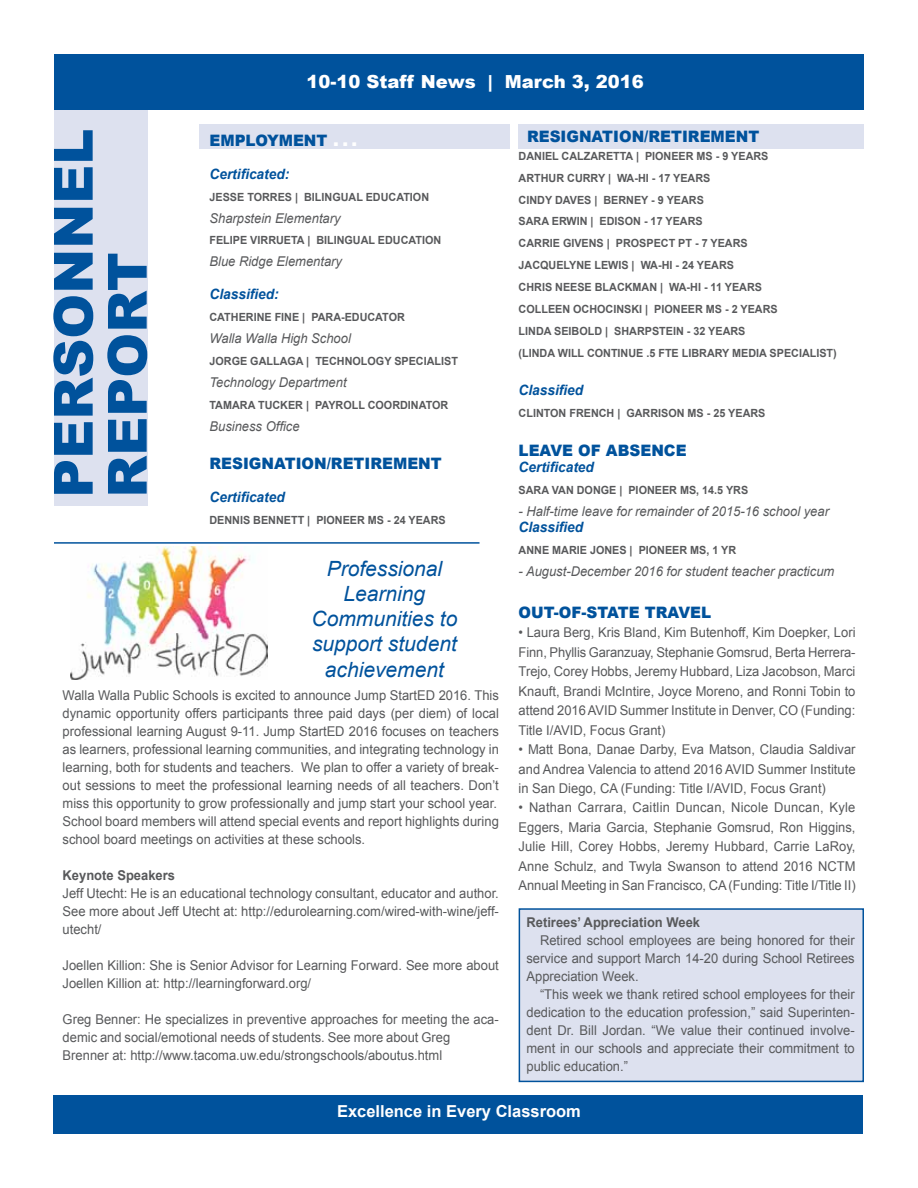
<style>
.page{position:relative;width:918px;height:1188px;background:#fff}
.page>*{position:absolute;margin:0;border:0;box-sizing:border-box;transform-origin:0 0}
.t1{font:900 54px/54px "Arial";color:#00529c}
.t2{font:italic 21px/25.2px "Arial";color:#00529c;text-align:center}
.t3{font:900 18px "Arial";color:#fff}
.t4{font:700 16.5px "Arial";color:#fff}
.t5{font:900 15.75px "Arial";color:#00529c;scale:.96 1}
.t6{font:italic 700 14.25px "Arial";color:#00529c;scale:.96 1}
.t7{font:13.5px/18px "Arial";color:#58595b;text-align:justify;scale:.96 1}
.t8{font:italic 13.5px "Arial";color:#58595b;scale:.96 1}
.t9{font:700 13.5px "Arial";color:#58595b;scale:.96 1}
.t10{font:700 11.25px/21.9px "Arial";color:#58595b;scale:.96 1}
.s1{font-size:18px;color:#fff}
</style>
<div class="page">
<div style="left:54px;top:110px;width:94px;height:396px;background:#dde1ef"></div>
<div style="left:53px;top:1095px;width:810px;height:39px;background:#00529c"></div>
<div style="left:54px;top:54px;width:810px;height:56px;background:#00529c"></div>
<div style="left:200px;top:124px;width:310px;height:24px;background:#dde1ef"></div>
<div style="left:519px;top:908px;width:345px;height:174px;background:#dde1ef;border:2px solid #00529c"></div>
<hr style="left:54px;top:542px;width:426px;height:2px;background:#00529c">
<div style="left:519px;top:124px;width:345px;height:24px;background:#dde1ef"></div>
<img style="left:70px;top:546px;width:198px;height:133px">
<h3 class="t3" style="left:306px;top:69px;width:339px">10-10 STAFF NEWS | MARCH 3, 2016</h3>
<p class="t5" style="left:527px;top:125px;width:13px">RES</p>
<p class="t5" style="left:561px;top:125px;width:146px">IGNATION/RETIREME</p>
<p class="t5" style="left:736px;top:125px;width:26px">NT</p>
<h1 class="t1" style="left:45px;top:498px;width:370px;rotate:-90deg">PERSONNEL<br>REPORT</h1>
<p class="t5" style="left:210px;top:129px;width:156px">EMPLOYMENT <span class="s1">. . .</span></p>
<p class="t10" style="left:519px;top:145px;width:271px">DANIEL CALZARETTA | PIONEER MS - 9 YEARS ARTHUR CURRY | WA-HI - 17 YEARS<br>CINDY DAVES | BERNEY - 9 YEARS<br>SARA ERWIN | EDISON - 17 YEARS<br>CARRIE GIVENS | PROSPECT PT - 7 YEARS JACQUELYNE LEWIS | WA-HI - 24 YEARS<br>CHRIS NEESE BLACKMAN | WA-HI - 11 YEARS COLLEEN OCHOCINSKI | PIONEER MS - 2 YEARS LINDA SEIBOLD | SHARPSTEIN - 32 YEARS (LINDA WILL CONTINUE .5 FTE</p>
<p class="t6" style="left:210px;top:164px;width:85px">Certificated:</p>
<p class="t10" style="left:210px;top:186px;width:230px">JESSE TORRES | BILINGUAL EDUCATION</p>
<p class="t8" style="left:210px;top:209px;width:138px">Sharpstein Elementary</p>
<p class="t10" style="left:210px;top:230px;width:243px">FELIPE VIRRUETA | BILINGUAL EDUCATION</p>
<p class="t8" style="left:210px;top:253px;width:140px">Blue Ridge Elementary</p>
<p class="t6" style="left:210px;top:285px;width:74px">Classified:</p>
<p class="t10" style="left:210px;top:307px;width:205px">CATHERINE FINE | PARA-EDUCATOR</p>
<p class="t8" style="left:210px;top:330px;width:149px">Walla Walla High School</p>
<p class="t10" style="left:210px;top:350px;width:260px">JORGE GALLAGA | TECHNOLOGY SPECIALIST</p>
<p class="t8" style="left:210px;top:373px;width:144px">Technology Department</p>
<p class="t10" style="left:210px;top:394px;width:250px">TAMARA TUCKER | PAYROLL COORDINATOR</p>
<p class="t8" style="left:210px;top:417px;width:95px">Business Office</p>
<p class="t5" style="left:210px;top:452px;width:13px">RES</p>
<p class="t5" style="left:243px;top:452px;width:146px">IGNATION/RETIREME</p>
<p class="t6" style="left:210px;top:488px;width:80px">Certificated</p>
<p class="t10" style="left:210px;top:509px;width:248px">DENNIS BENNETT | PIONEER MS - 24 YEARS</p>
<p class="t10" style="left:682px;top:342px;width:163px">LIBRARY MEDIA SPECIALIST)</p>
<p class="t6" style="left:519px;top:381px;width:69px">Classified</p>
<p class="t10" style="left:519px;top:403px;width:259px">CLINTON FRENCH | GARRISON MS - 25 YEARS</p>
<p class="t5" style="left:519px;top:438px;width:116px">LEAVE OF ABSE</p>
<p class="t5" style="left:651px;top:438px;width:69px">NCE <span class="s1">...</span></p>
<p class="t6" style="left:519px;top:458px;width:80px">Certificated</p>
<p class="t10" style="left:519px;top:479px;width:241px">SARA VAN DONGE | PIONEER MS, 14.5 YRS</p>
<p class="t8" style="left:519px;top:502px;width:325px">- Half-time leave for remainder of 2015-16 school year</p>
<p class="t6" style="left:519px;top:518px;width:69px">Classified</p>
<p class="t10" style="left:519px;top:540px;width:228px">ANNE MARIE JONES | PIONEER MS, 1 YR</p>
<p class="t8" style="left:519px;top:563px;width:330px">- August-December 2016 for student teacher practicum</p>
<p class="t5" style="left:519px;top:600px;width:233px">OUT-OF-STATE TRAVEL <span class="s1">. . .</span></p>
<p class="t7" style="left:519px;top:623px;width:353px;line-height:19.5px">• Laura Berg, Kris Bland, Kim Butenhoff, Kim Doepker, Lori Finn, Phyllis Garanzuay, Stephanie Gomsrud, Berta Herrera-Trejo, Corey Hobbs, Jeremy Hubbard, Liza Jacobson, Marci Knauft, Brandi McIntire, Joyce Moreno, and Ronni Tobin to attend 2016 AVID Summer Institute in Denver, CO (Funding:<br>Title I/AVID, Focus Grant)</p>
<p class="t7" style="left:519px;top:740px;width:352px;line-height:19.5px">• Matt Bona, Danae Darby, Eva Matson, Claudia Saldivar and Andrea Valencia to attend 2016 AVID Summer Institute in San Diego, CA (Funding: Title I/AVID, Focus Grant)</p>
<p class="t7" style="left:519px;top:798px;width:353px;line-height:19.5px">• Nathan Carrara, Caitlin Duncan, Nicole Duncan, Kyle Eggers, Maria Garcia, Stephanie Gomsrud, Ron Higgins, Julie Hill, Corey Hobbs, Jeremy Hubbard, Carrie LaRoy, Anne Schulz, and Twyla Swanson to attend 2016 NCTM Annual Meeting in San Francisco, CA (Funding: Title I/Title II)</p>
<h2 class="t2" style="left:312px;top:556px;width:147px">Professional<br>Learning<br>Communities to support student achievement</h2>
<p class="t7" style="left:63px;top:686px;width:456px;text-align:left">Walla Walla Public Schools is excited to announce Jump StartED 2016. This dynamic opportunity offers participants three paid days (per diem) of local professional learning August 9-11. Jump StartED 2016 focuses on teachers as learners, professional learning communities, and integrating technology in learning, both for students and teachers. We plan to offer a variety of break&shy;out sessions to meet the professional learning needs of all teachers. Don’t miss this opportunity to grow professionally and jump start your school year.<br>School board members will attend special events and report highlights during school board meetings on activities at these schools.</p>
<p class="t9" style="left:63px;top:866px;width:119px">KEYNOTE SPEAKERS</p>
<p class="t7" style="left:63px;top:884px;width:456px">Jeff Utecht: He is an educational technology consultant, educator and author.<br>See more about Jeff Utecht at: http://edurolearning.com/wired-with-wine/jeff&shy;utecht/</p>
<p class="t7" style="left:63px;top:956px;width:456px">Joellen Killion: She is Senior Advisor for Learning Forward. See more about<br>Joellen Killion at: http://learningforward.org/</p>
<p class="t7" style="left:63px;top:1010px;width:456px;text-align:left">Greg Benner: He specializes in preventive approaches for meeting the aca&shy;demic and social/emotional needs of students. See more about Greg<br>Brenner at: http://www.tacoma.uw.edu/strongschools/aboutus.html</p>
<p class="t9" style="left:526px;top:913px;width:182px">RETIREES’ APPRECIATION WEEK</p>
<p class="t7" style="left:526px;top:931px;width:343px;text-indent:14px">Retired school employees are being honored for their service and support March 14-20 during School Retirees Appreciation Week.</p>
<p class="t7" style="left:526px;top:985px;width:343px;text-indent:14px">“This week we thank retired school employees for their dedication to the education profession,” said Superinten&shy;dent Dr. Bill Jordan. “We value their continued involve&shy;ment in our schools and appreciate their commitment to public education.”</p>
<p class="t4" style="left:337px;top:1100px;width:245px">EXCELLENCE IN EVERY CLASSROOM</p>
</div>
